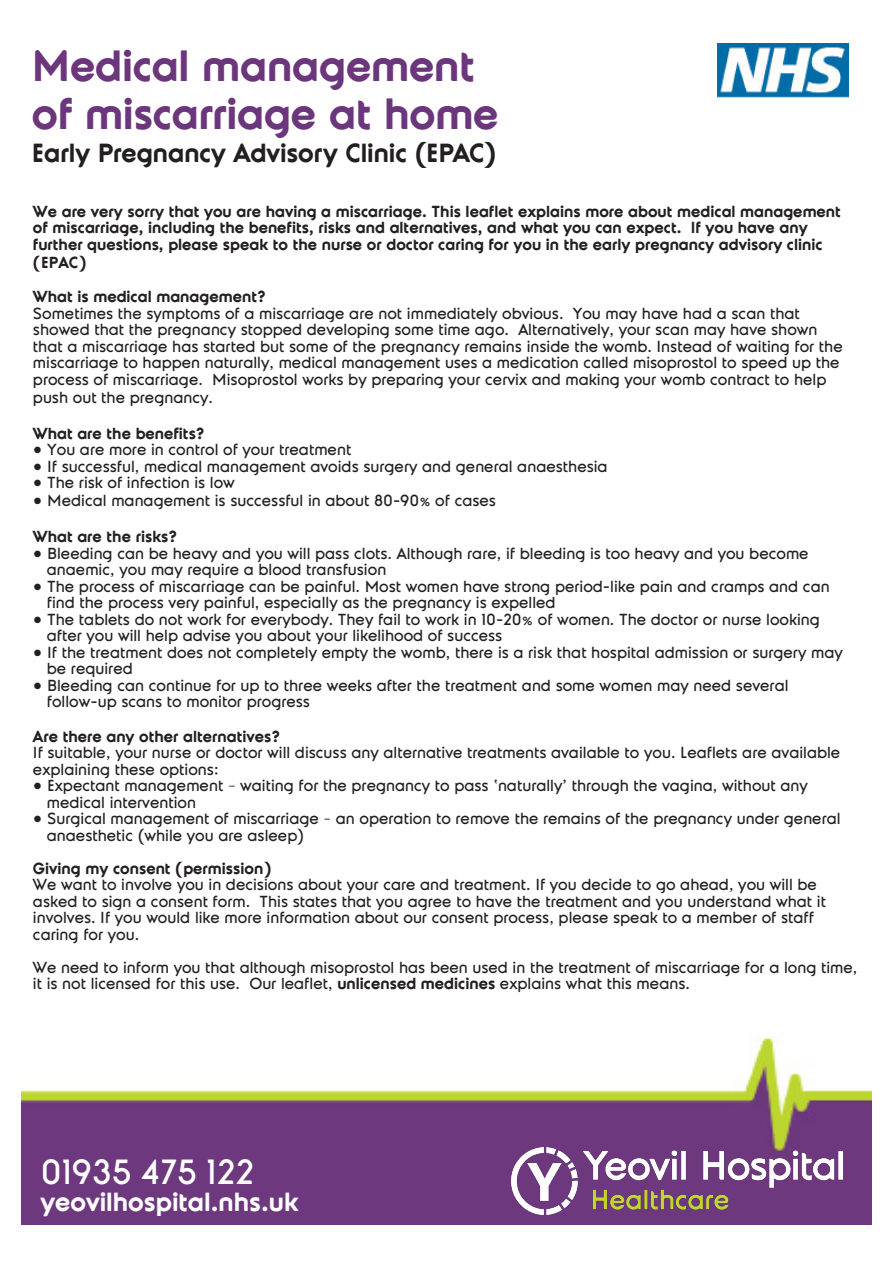
<style>
.page{position:relative;width:893px;height:1263px;background:#fff}
.page>*{position:absolute;margin:0;border:0;box-sizing:border-box;transform-origin:0 0}
.t1{font:700 45px/48px "Universal Doomsday";letter-spacing:-.005em;color:#6c367d}
.t2{font:36px "Universal Doomsday";color:#fff}
.t3{font:700 27px "Universal Doomsday";letter-spacing:-.005em;color:#231f20}
.t4{font:700 27px "Universal Doomsday";color:#fff}
.t5{font:16.5px/16.5px "Universal Doomsday";color:#231f20}
.t6{font:700 16.5px/16.5px "Universal Doomsday";color:#231f20}
.s1{font-weight:700}
</style>
<div class="page">
<img style="left:21px;top:1034px;width:851px;height:191px">
<img style="left:717px;top:43px;width:132px;height:54px">
<img style="left:512px;top:1147px;width:331px;height:67px">
<h1 class="t1" style="left:32px;top:44px;width:468px">Medical management of miscarriage at home</h1>
<h3 class="t3" style="left:32px;top:137px;width:466px">Early Pregnancy Advisory Clinic (EPAC)</h3>
<p class="t6" style="left:33px;top:204px;width:809px">We are very sorry that you are having a miscarriage. This leaflet explains more about medical management of miscarriage, including the benefits, risks and alternatives, and what you can expect. If you have any further questions, please speak to the nurse or doctor caring for you in the early pregnancy advisory clinic</p>
<p class="t6" style="left:33px;top:246px;width:234px;line-height:34.5px">(EPAC)<br>What is medical management?</p>
<p class="t5" style="left:33px;top:305px;width:811px">Sometimes the symptoms of a miscarriage are not immediately obvious. You may have had a scan that showed that the pregnancy stopped developing some time ago. Alternatively, your scan may have shown that a miscarriage has started but some of the pregnancy remains inside the womb. Instead of waiting for the miscarriage to happen naturally, medical management uses a medication called misoprostol to speed up the process of miscarriage. Misoprostol works by preparing your cervix and making your womb contract to help</p>
<p class="t5" style="left:33px;top:389px;width:182px">push out the pregnancy.</p>
<p class="t6" style="left:33px;top:426px;width:173px">What are the benefits?</p>
<p class="t5" style="left:33px;top:442px;width:320px">• You are more in control of your treatment</p>
<p class="t5" style="left:33px;top:458px;width:576px">• If successful, medical management avoids surgery and general anaesthesia</p>
<p class="t5" style="left:33px;top:475px;width:203px">• The risk of infection is low</p>
<p class="t5" style="left:33px;top:493px;width:465px">• Medical management is successful in about 80-90% of cases</p>
<p class="t6" style="left:33px;top:529px;width:146px">What are the risks?</p>
<p class="t5" style="left:47px;top:545px;width:763px;text-indent:-14px">• Bleeding can be heavy and you will pass clots. Although rare, if bleeding is too heavy and you become anaemic, you may require a blood transfusion</p>
<p class="t5" style="left:47px;top:578px;width:784px;text-indent:-14px">• The process of miscarriage can be painful. Most women have strong period-like pain and cramps and can find the process very painful, especially as the pregnancy is expelled</p>
<p class="t5" style="left:47px;top:611px;width:775px;text-indent:-14px">• The tablets do not work for everybody. They fail to work in 10-20% of women. The doctor or nurse looking after you will help advise you about your likelihood of success</p>
<p class="t5" style="left:47px;top:644px;width:797px;text-indent:-14px">• If the treatment does not completely empty the womb, there is a risk that hospital admission or surgery may be required</p>
<p class="t5" style="left:47px;top:677px;width:743px;text-indent:-14px">• Bleeding can continue for up to three weeks after the treatment and some women may need several follow-up scans to monitor progress</p>
<p class="t6" style="left:33px;top:729px;width:249px">Are there any other alternatives?</p>
<p class="t5" style="left:33px;top:745px;width:809px">If suitable, your nurse or doctor will discuss any alternative treatments available to you. Leaflets are available explaining these options:</p>
<p class="t5" style="left:47px;top:778px;width:762px;text-indent:-14px">• Expectant management – waiting for the pregnancy to pass ‘naturally’ through the vagina, without any medical intervention</p>
<p class="t5" style="left:47px;top:811px;width:795px;text-indent:-14px">• Surgical management of miscarriage – an operation to remove the remains of the pregnancy under general anaesthetic (while you are asleep)</p>
<p class="t6" style="left:33px;top:861px;width:240px">Giving my consent (permission)</p>
<p class="t5" style="left:33px;top:877px;width:794px">We want to involve you in decisions about your care and treatment. If you decide to go ahead, you will be asked to sign a consent form. This states that you agree to have the treatment and you understand what it involves. If you would like more information about our consent process, please speak to a member of staff caring for you.</p>
<p class="t5" style="left:33px;top:959px;width:826px">We need to inform you that although misoprostol has been used in the treatment of miscarriage for a long time, it is not licensed for this use. Our leaflet, <span class="s1">unlicensed medicines</span> explains what this means.</p>
<h2 class="t2" style="left:40px;top:1151px;width:215px">01935 475 122</h2>
<h3 class="t4" style="left:40px;top:1186px;width:260px">yeovilhospital.nhs.uk</h3>
</div>
